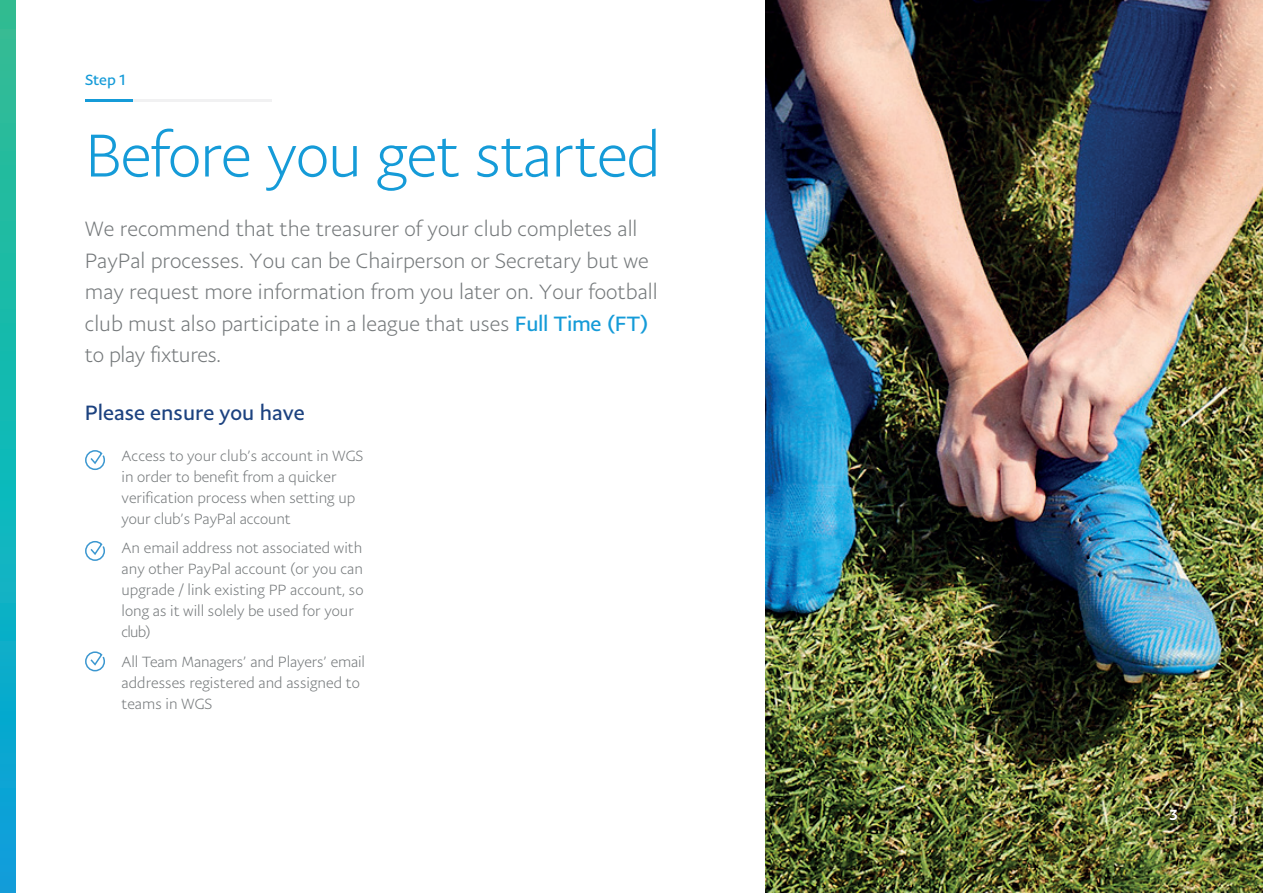
<style>
.page{position:relative;width:1263px;height:893px;background:#fff}
.page>*{position:absolute;margin:0;border:0;box-sizing:border-box;transform-origin:0 0}
.t1{font:300 61.2px "Pay Pal Sans Big";letter-spacing:-.02em;color:#159bd8}
.t2{font:300 21px/31.3px "Pay Pal Sans Big";color:#75797b}
.t3{font:21px "Pay Pal Sans Big";color:#1c4280}
.t4{font:300 15px/21px "Pay Pal Sans Big";color:#75797b}
.t5{font:15px "Pay Pal Sans Big";color:#159bd8}
.t6{font:500 15px "Pay Pal Sans Big";color:#fff}
.s1{font-weight:400;color:#159bd8}
</style>
<div class="page">
<img style="left:765px;top:0;width:498px;height:893px">
<div style="left:1163px;top:801px;width:22px;height:26px;background:#000;opacity:.75"></div>
<hr style="left:85px;top:99px;width:186px;height:3px;background:#75797b">
<hr style="left:85px;top:99px;width:48px;height:3px;background:#159bd8">
<svg style="left:0;top:0;width:15px;height:893px;background:#16b3b6"></svg>
<svg style="left:85px;top:450px;width:20px;height:20px"></svg>
<svg style="left:85px;top:541px;width:20px;height:20px"></svg>
<svg style="left:85px;top:651px;width:20px;height:21px"></svg>
<p class="t5" style="left:85px;top:71px;width:42px">Step 1</p>
<h1 class="t1" style="left:85px;top:118px;width:578px">Before you get started</h1>
<p class="t2" style="left:85px;top:213px;width:574px">We recommend that the treasurer of your club completes all PayPal processes. You can be Chairperson or Secretary but we may request more information from you later on. Your football club must also participate in a league that uses <span class="s1">Full Time (FT) </span>to play fixtures.</p>
<h2 class="t3" style="left:85px;top:400px;width:221px">Please ensure you have</h2>
<p class="t4" style="left:122px;top:445px;width:243px">Access to your club’s account in WGS in order to benefit from a quicker verification process when setting up your club’s PayPal account</p>
<p class="t4" style="left:122px;top:537px;width:243px">An email address not associated with any other PayPal account (or you can upgrade / link existing PP account, so long as it will solely be used for your club)</p>
<p class="t4" style="left:122px;top:651px;width:245px">All Team Managers’ and Players’ email addresses registered and assigned to teams in WGS</p>
<p class="t6" style="left:1169px;top:805px;width:10px">3</p>
</div>
